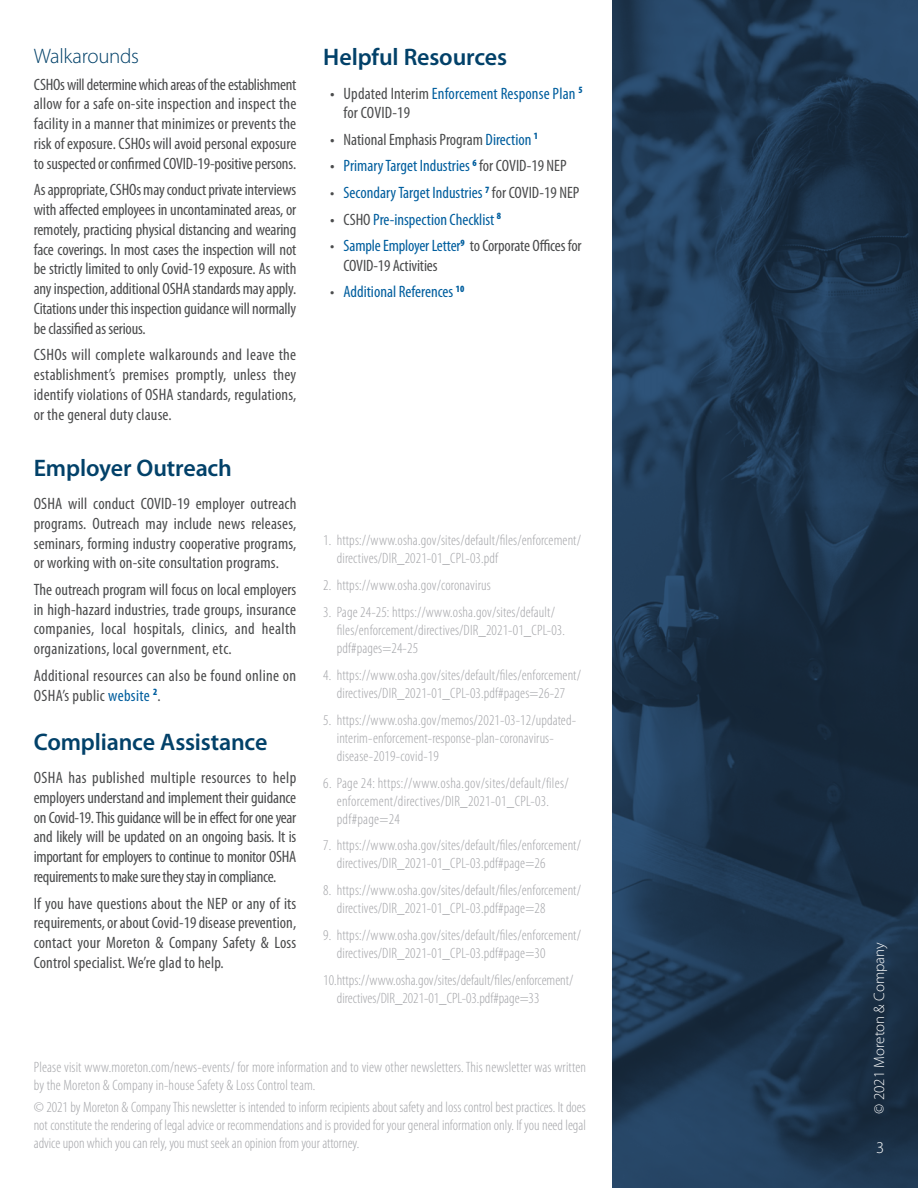
<style>
.page{position:relative;width:918px;height:1188px;background:#fff}
.page>*{position:absolute;margin:0;border:0;box-sizing:border-box;transform-origin:0 0}
.t1{font:600 24px "Myriad Pro";letter-spacing:-.01em;color:#024169}
.t2{font:300 21px "Myriad Pro";letter-spacing:-.015em;color:#024169}
.t3{font:condensed 16.5px/19.8px "Myriad Pro";letter-spacing:.005em;color:#4b4c4d;text-align:justify}
.t4{font:condensed 16.5px "Myriad Pro";color:#005e9e}
.t5{font:300 16.5px "Myriad Pro";color:#fff}
.t6{font:300 condensed 15px/18px "Myriad Pro";letter-spacing:.01em;color:#a3a4a8}
.t7{font:300 15px "Myriad Pro";color:#fff}
.s1{color:#005e9e}
.s2{font-weight:600}
.s3{font-weight:600;color:#4b4c4d}
.s4{color:#4b4c4d}
</style>
<div class="page">
<svg style="left:613px;top:0;width:305px;height:1188px;background:#1d364f"></svg>
<p class="t2" style="left:34px;top:43px;width:107px">Walkarounds</p>
<p class="t3" style="left:34px;top:74px;width:264px">CSHOs will determine which areas of the establishment allow for a safe on-site inspection and inspect the facility in a manner that minimizes or prevents the risk of exposure. CSHOs will avoid personal exposure to suspected or confirmed COVID-19-positive persons.</p>
<p class="t3" style="left:34px;top:180px;width:264px">As appropriate, CSHOs may conduct private interviews with affected employees in uncontaminated areas, or remotely, practicing physical distancing and wearing face coverings. In most cases the inspection will not be strictly limited to only Covid-19 exposure. As with any inspection, additional OSHA standards may apply.<br>Citations under this inspection guidance will normally be classified as serious.</p>
<p class="t3" style="left:34px;top:345px;width:264px">CSHOs will complete walkarounds and leave the establishment’s premises promptly, unless they identify violations of OSHA standards, regulations, or the general duty clause.</p>
<h1 class="t1" style="left:34px;top:452px;width:200px">Employer Outreach</h1>
<p class="t3" style="left:34px;top:493px;width:264px">OSHA will conduct COVID-19 employer outreach programs. Outreach may include news releases, seminars, forming industry cooperative programs, or working with on-site consultation programs.</p>
<p class="t3" style="left:34px;top:579px;width:264px">The outreach program will focus on local employers in high-hazard industries, trade groups, insurance companies, local hospitals, clinics, and health organizations, local government, etc.</p>
<p class="t3" style="left:34px;top:665px;width:264px">Additional resources can also be found online on<br>OSHA’s public <span class="s1">website</span> <sup>2</sup>.</p>
<h1 class="t1" style="left:34px;top:726px;width:235px">Compliance Assistance</h1>
<p class="t3" style="left:34px;top:767px;width:264px">OSHA has published multiple resources to help employers understand and implement their guidance on Covid-19. This guidance will be in effect for one year and likely will be updated on an ongoing basis. It is important for employers to continue to monitor OSHA requirements to make sure they stay in compliance.</p>
<p class="t3" style="left:34px;top:893px;width:264px">If you have questions about the NEP or any of its requirements, or about Covid-19 disease prevention, contact your Moreton &amp; Company Safety &amp; Loss Control specialist. We’re glad to help.</p>
<h1 class="t1" style="left:323px;top:42px;width:185px">Helpful Resources</h1>
<p class="t3" style="left:344px;top:83px;width:241px;text-indent:-13px"><span class="s2">•</span> Updated Interim <span class="s1">Enforcement Response Plan</span> <sup>5 </sup>for COVID-19</p>
<p class="t3" style="left:330px;top:129px;width:210px"><span class="s2">•</span> National Emphasis Program <span class="s1">Direction</span> <sup>1</sup></p>
<p class="t4" style="left:330px;top:156px;width:238px"><span class="s3">•</span> Primary Target Industries <sup>6</sup> <span class="s4">for COVID-19 NEP</span></p>
<p class="t4" style="left:330px;top:183px;width:251px"><span class="s4">•</span> Secondary Target Industries <sup>7</sup> <span class="s4">for COVID-19 NEP</span></p>
<p class="t4" style="left:330px;top:209px;width:173px"><span class="s3">•</span> <span class="s4">CSHO</span> Pre-inspection Checklist <sup>8</sup></p>
<p class="t3" style="left:344px;top:236px;width:240px;text-indent:-13px">• <span class="s1">Sample Employer Letter</span><sup>9</sup> to Corporate Offices for<br>COVID-19 Activities</p>
<p class="t4" style="left:330px;top:282px;width:136px"><span class="s4">•</span> Additional References <sup>10</sup></p>
<p class="t6" style="left:337px;top:531px;width:246px;text-indent:-14px">1. https://www.osha.gov/sites/default/files/enforcement/ directives/DIR_2021-01_CPL-03.pdf</p>
<p class="t6" style="left:323px;top:576px;width:169px">2. https://www.osha.gov/coronavirus</p>
<p class="t6" style="left:337px;top:603px;width:230px;text-indent:-14px">3. Page 24-25: https://www.osha.gov/sites/default/ files/enforcement/directives/DIR_2021-01_CPL-03. pdf#pages=24-25</p>
<p class="t6" style="left:323px;top:666px;width:259px;text-align:center">4. https://www.osha.gov/sites/default/files/enforcement/ directives/DIR_2021-01_CPL-03.pdf#pages=26-27</p>
<p class="t6" style="left:337px;top:711px;width:241px;text-indent:-14px">5. https://www.osha.gov/memos/2021-03-12/updated&shy;interim-enforcement-response-plan-coronavirus&shy;disease-2019-covid-19</p>
<p class="t6" style="left:337px;top:773px;width:233px;text-indent:-14px">6. Page 24: https://www.osha.gov/sites/default/files/ enforcement/directives/DIR_2021-01_CPL-03. pdf#page=24</p>
<p class="t6" style="left:337px;top:836px;width:246px;text-indent:-14px">7. https://www.osha.gov/sites/default/files/enforcement/ directives/DIR_2021-01_CPL-03.pdf#page=26</p>
<p class="t6" style="left:337px;top:881px;width:246px;text-indent:-14px">8. https://www.osha.gov/sites/default/files/enforcement/ directives/DIR_2021-01_CPL-03.pdf#page=28</p>
<p class="t6" style="left:337px;top:926px;width:246px;text-indent:-14px">9. https://www.osha.gov/sites/default/files/enforcement/ directives/DIR_2021-01_CPL-03.pdf#page=30</p>
<p class="t6" style="left:337px;top:971px;width:238px;text-indent:-14px">10.https://www.osha.gov/sites/default/files/enforcement/ directives/DIR_2021-01_CPL-03.pdf#page=33</p>
<p class="t6" style="left:34px;top:1058px;width:554px">Please visit www.moreton.com/news-events/ for more information and to view other newsletters. This newsletter was written by the Moreton &amp; Company in-house Safety &amp; Loss Control team.</p>
<p class="t6" style="left:34px;top:1097px;width:554px;text-align:justify">© 2021 by Moreton &amp; Company This newsletter is intended to inform recipients about safety and loss control best practices. It does not constitute the rendering of legal advice or recommendations and is provided for your general information only. If you need legal advice upon which you can rely, you must seek an opinion from your attorney.</p>
<p class="t7" style="left:870px;top:1114px;width:173px;rotate:-90deg">© 2021 Moreton &amp; Company</p>
<p class="t5" style="left:876px;top:1138px;width:10px">3</p>
</div>
